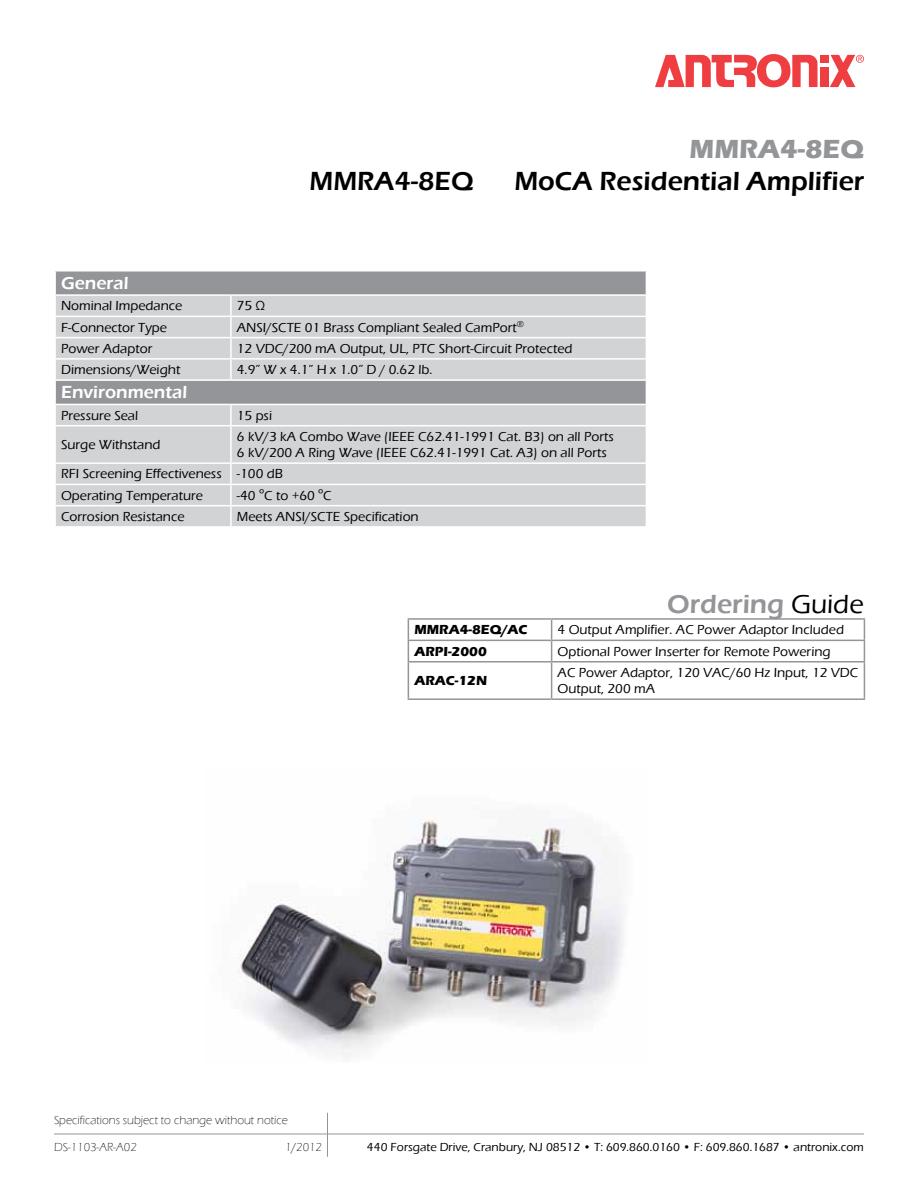
<style>
.page{position:relative;width:918px;height:1188px;background:#fff}
.page>*{position:absolute;margin:0;border:0;box-sizing:border-box;transform-origin:0 0}
.t1{font:600 27px "Eras ITC";color:#000}
.t2{font:600 27px "Eras ITC";color:#939598}
.t3{font:700 27px "Eras ITC";color:#939598}
.t4{font:600 18px "Eras ITC";color:#fff}
.t5{font:500 13.5px/16.2px "Eras ITC";color:#000}
.t6{font:700 13.5px "Eras ITC";color:#000}
.t7{font:500 12px "Eras ITC";color:#000}
.t8{font:300 12px "Eras ITC";color:#000}
.s1{font-weight:500;color:#000}
</style>
<div class="page">
<div style="left:820px;top:55px;width:8px;height:7px;background:#ef3e42"></div>
<div style="left:820px;top:67px;width:8px;height:20px;background:#ef3e42"></div>
<svg style="left:655px;top:54px;width:163px;height:33px"></svg>
<svg style="left:830px;top:55px;width:34px;height:32px"></svg>
<div style="left:56px;top:272px;width:590px;height:22px;background:#939598"></div>
<svg style="left:56px;top:296px;width:590px;height:230px;background:#cbcdce"></svg>
<hr style="left:230px;top:296px;width:2px;height:20px;background:#fff">
<hr style="left:230px;top:317px;width:2px;height:20px;background:#fff">
<hr style="left:230px;top:338px;width:2px;height:20px;background:#fff">
<svg style="left:230px;top:360px;width:2px;height:19px"></svg>
<hr style="left:230px;top:405px;width:2px;height:20px;background:#fff">
<hr style="left:230px;top:426px;width:2px;height:36px;background:#fff">
<hr style="left:230px;top:464px;width:2px;height:20px;background:#fff">
<hr style="left:230px;top:485px;width:2px;height:20px;background:#fff">
<hr style="left:230px;top:506px;width:2px;height:20px;background:#fff">
<hr style="left:54px;top:316px;width:177px;height:1px;background:#fff">
<hr style="left:231px;top:316px;width:416px;height:1px;background:#fff">
<hr style="left:54px;top:337px;width:177px;height:1px;background:#fff">
<hr style="left:231px;top:337px;width:416px;height:1px;background:#fff">
<hr style="left:54px;top:358px;width:177px;height:2px;background:#fff">
<hr style="left:231px;top:358px;width:416px;height:2px;background:#fff">
<hr style="left:54px;top:379px;width:177px;height:2px;background:#fff">
<hr style="left:231px;top:379px;width:416px;height:2px;background:#fff">
<hr style="left:54px;top:404px;width:177px;height:1px;background:#fff">
<hr style="left:231px;top:404px;width:416px;height:1px;background:#fff">
<hr style="left:54px;top:425px;width:177px;height:1px;background:#fff">
<hr style="left:231px;top:425px;width:416px;height:1px;background:#fff">
<hr style="left:54px;top:462px;width:177px;height:2px;background:#fff">
<hr style="left:231px;top:462px;width:416px;height:2px;background:#fff">
<hr style="left:54px;top:484px;width:177px;height:1px;background:#fff">
<hr style="left:231px;top:484px;width:416px;height:1px;background:#fff">
<hr style="left:54px;top:505px;width:177px;height:1px;background:#fff">
<hr style="left:231px;top:505px;width:416px;height:1px;background:#fff">
<svg style="left:551px;top:620px;width:1px;height:41px"></svg>
<hr style="left:551px;top:663px;width:1px;height:35px;background:#939598">
<hr style="left:408px;top:618px;width:144px;height:2px;background:#939598">
<hr style="left:552px;top:618px;width:313px;height:2px;background:#939598">
<hr style="left:408px;top:640px;width:144px;height:1px;background:#939598">
<svg style="left:408px;top:620px;width:1px;height:41px"></svg>
<hr style="left:552px;top:640px;width:313px;height:1px;background:#939598">
<svg style="left:864px;top:620px;width:1px;height:41px"></svg>
<hr style="left:408px;top:661px;width:144px;height:2px;background:#939598">
<hr style="left:408px;top:663px;width:1px;height:35px;background:#939598">
<hr style="left:552px;top:661px;width:313px;height:2px;background:#939598">
<hr style="left:864px;top:663px;width:1px;height:35px;background:#939598">
<hr style="left:408px;top:698px;width:144px;height:2px;background:#939598">
<hr style="left:552px;top:698px;width:313px;height:2px;background:#939598">
<hr style="left:54px;top:1134px;width:810px;height:1px;background:#939598">
<hr style="left:327px;top:1113px;width:1px;height:44px;background:#939598">
<img style="left:238px;top:819px;width:385px;height:237px">
<h1 class="t3" style="left:690px;top:133px;width:176px">MMRA4-8EQ</h1>
<h1 class="t1" style="left:309px;top:166px;width:166px">MMRA4-8EQ</h1>
<h1 class="t1" style="left:514px;top:166px;width:351px">MoCA Residential Amplifier</h1>
<h2 class="t4" style="left:61px;top:273px;width:69px">General</h2>
<p class="t5" style="left:61px;top:298px;width:123px">Nominal Impedance</p>
<p class="t5" style="left:237px;top:298px;width:29px">75 Ω</p>
<p class="t5" style="left:61px;top:319px;width:107px">F-Connector Type</p>
<p class="t5" style="left:237px;top:319px;width:288px">ANSI/SCTE 01 Brass Compliant Sealed CamPort<sup>®</sup></p>
<p class="t5" style="left:61px;top:340px;width:93px">Power Adaptor</p>
<p class="t5" style="left:237px;top:340px;width:337px">12 VDC/200 mA Output, UL, PTC Short-Circuit Protected</p>
<p class="t5" style="left:61px;top:362px;width:121px">Dimensions/Weight</p>
<p class="t5" style="left:237px;top:362px;width:197px">4.9” W x 4.1” H x 1.0” D / 0.62 lb.</p>
<h2 class="t4" style="left:61px;top:382px;width:128px">Environmental</h2>
<p class="t5" style="left:61px;top:407px;width:79px">Pressure Seal</p>
<p class="t5" style="left:237px;top:407px;width:37px">15 psi</p>
<p class="t5" style="left:61px;top:437px;width:101px">Surge Withstand</p>
<p class="t5" style="left:237px;top:429px;width:378px">6 kV/3 kA Combo Wave (IEEE C62.41-1991 Cat. B3) on all Ports<br>6 kV/200 A Ring Wave (IEEE C62.41-1991 Cat. A3) on all Ports</p>
<p class="t5" style="left:61px;top:463px;width:223px;line-height:21.3px">RFI Screening Effectiveness -100 dB<br>Operating Temperature</p>
<p class="t5" style="left:237px;top:487px;width:96px">-40 ºC to +60 ºC</p>
<p class="t5" style="left:61px;top:508px;width:125px">Corrosion Resistance</p>
<p class="t5" style="left:237px;top:508px;width:183px">Meets ANSI/SCTE Specification</p>
<h1 class="t2" style="left:667px;top:589px;width:198px">Ordering <span class="s1">Guide</span></h1>
<p class="t6" style="left:414px;top:622px;width:115px">MMRA4-8EQ/AC</p>
<p class="t5" style="left:558px;top:622px;width:288px">4 Output Amplifier. AC Power Adaptor Included</p>
<p class="t6" style="left:414px;top:644px;width:74px">ARPI-2000</p>
<p class="t5" style="left:558px;top:643px;width:275px">Optional Power Inserter for Remote Powering</p>
<p class="t6" style="left:414px;top:673px;width:74px">ARAC-12N</p>
<p class="t5" style="left:558px;top:665px;width:302px">AC Power Adaptor, 120 VAC/60 Hz Input, 12 VDC<br>Output, 200 mA</p>
<p class="t8" style="left:54px;top:1113px;width:235px">Specifications subject to change without notice</p>
<p class="t8" style="left:54px;top:1140px;width:84px">DS-1103-AR-A02</p>
<p class="t8" style="left:285px;top:1140px;width:38px">1/2012</p>
<p class="t7" style="left:367px;top:1140px;width:498px">440 Forsgate Drive, Cranbury, NJ 08512 • T: 609.860.0160 • F: 609.860.1687 • antronix.com</p>
</div>
